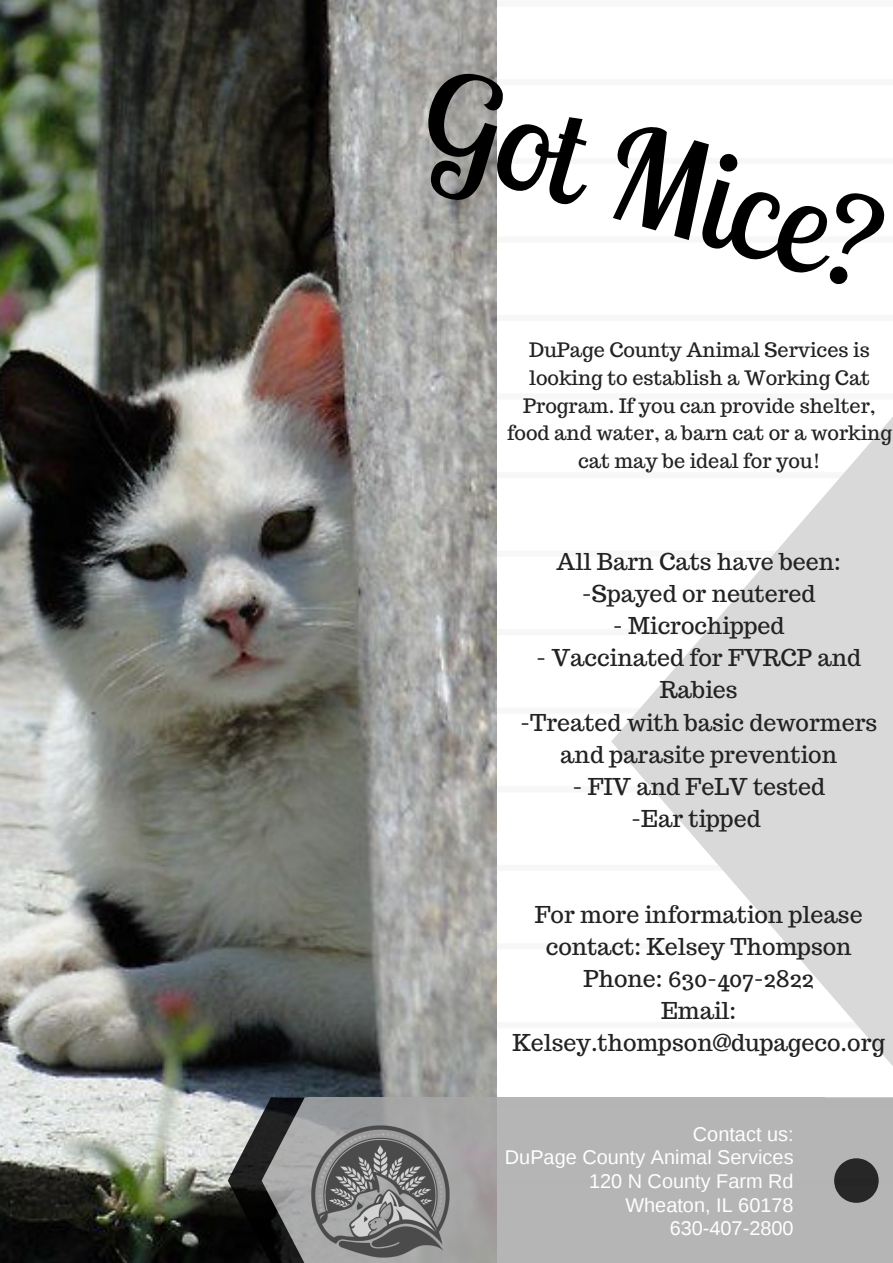
<style>
.page{position:relative;width:893px;height:1263px;background:#fff}
.page>*{position:absolute;margin:0;border:0;box-sizing:border-box;transform-origin:0 0}
.t1{font:132.45px "Lobster Two";color:#000}
.t2{font:23.17px/32.1px "Trocchi";color:#222;text-align:center}
.t3{font:19.88px/27.6px "Trocchi";color:#222;text-align:center}
.t4{font:19.88px/23.6px "Liberation Sans";color:#fff;text-align:right}
</style>
<div class="page">
<img style="left:0;top:0;width:496px;height:1263px">
<svg style="left:611px;top:417px;width:282px;height:649px"></svg>
<div style="left:309px;top:1097px;width:516px;height:166px;background:linear-gradient(to right,#9d9e9f,#bdbdbc)"></div>
<svg style="left:228px;top:1097px;width:82px;height:166px;background:#4b4c4d"></svg>
<svg style="left:824px;top:1097px;width:69px;height:166px;background:#a1a1a1"></svg>
<img style="left:257px;top:1125px;width:252px;height:138px">
<h1 class="t1" style="left:447px;top:33px;width:475px;rotate:16deg">Got Mice?</h1>
<p class="t3" style="left:507px;top:336px;width:387px">DuPage County Animal Services is looking to establish a Working Cat<br>Program. If you can provide shelter, food and water, a barn cat or a working cat may be ideal for you!</p>
<p class="t2" style="left:557px;top:545px;width:286px">All Barn Cats have been: -Spayed or neutered</p>
<p class="t2" style="left:613px;top:610px;width:173px">- Microchipped</p>
<p class="t2" style="left:520px;top:642px;width:359px">- Vaccinated for FVRCP and<br>Rabies<br>-Treated with basic dewormers and parasite prevention</p>
<p class="t2" style="left:572px;top:770px;width:254px">- FIV and FeLV tested -Ear tipped</p>
<p class="t2" style="left:512px;top:898px;width:374px">For more information please contact: Kelsey Thompson<br>Phone: 630-407-2822<br>Email:<br>Kelsey.thompson@dupageco.org</p>
<p class="t4" style="left:505px;top:1122px;width:290px">Contact us:<br>DuPage County Animal Services<br>120 N County Farm Rd<br>Wheaton, IL 60178<br>630-407-2800</p>
</div>
